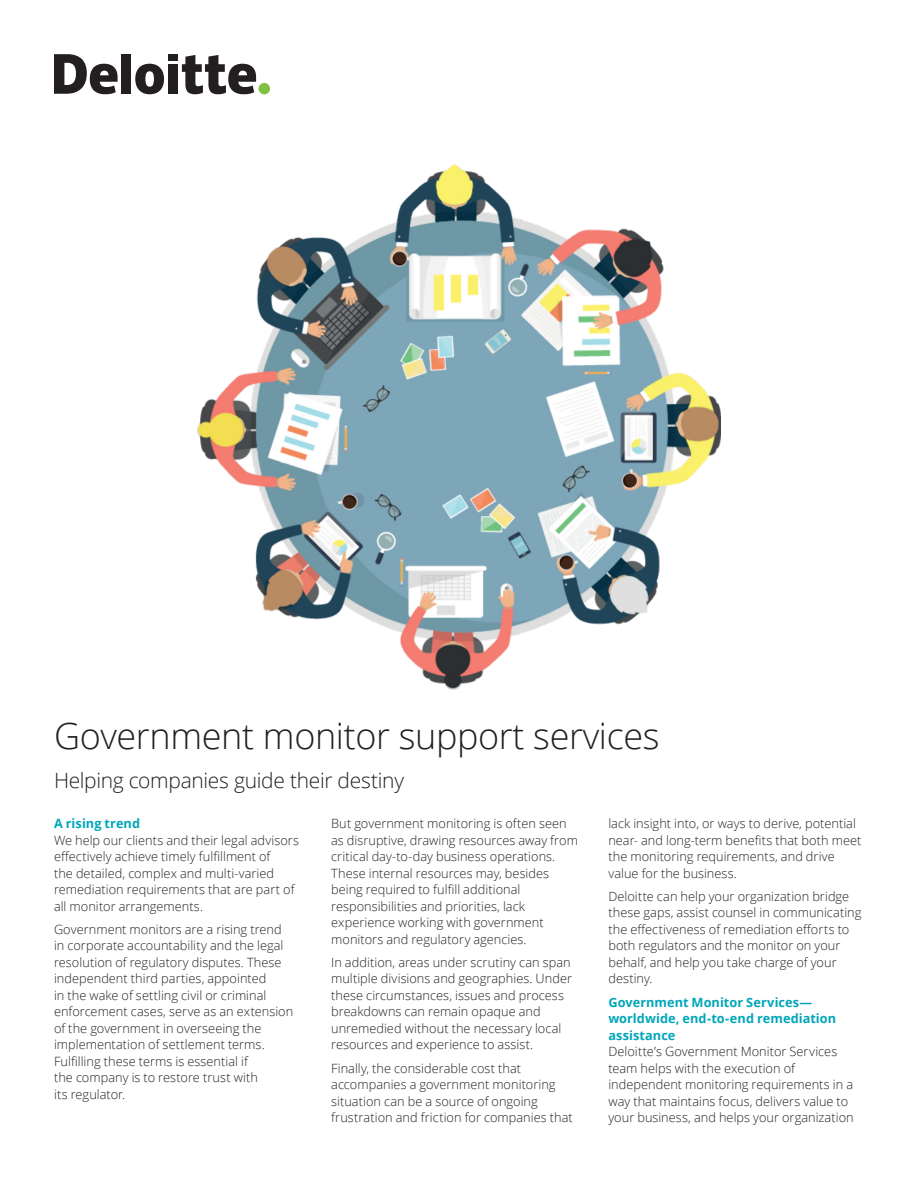
<style>
.page{position:relative;width:918px;height:1188px;background:#fff}
.page>*{position:absolute;margin:0;border:0;box-sizing:border-box;transform-origin:0 0}
.Story_heading_light{font:300 36px "Open Sans";letter-spacing:-.01em;color:#231f20}
.Introduction__14_18p{font:300 21px "Open Sans";letter-spacing:-.015em;color:#231f20}
.t1{font:300 12.75px/16.5px "Open Sans";letter-spacing:.005em;color:#231f20}
.Subhead_A__8_5_12pt{font:700 12.75px/16.5px "Open Sans";letter-spacing:.005em;color:#00a6b9}
</style>
<div class="page">
<div style="left:259px;top:83px;width:11px;height:11px;background:#7fc241;border-radius:50%"></div>
<div style="left:121px;top:54px;width:10px;height:40px;background:#231f20"></div>
<svg style="left:135px;top:64px;width:29px;height:30px"></svg>
<div style="left:168px;top:64px;width:10px;height:30px;background:#231f20"></div>
<div style="left:168px;top:54px;width:10px;height:7px;background:#231f20"></div>
<svg style="left:182px;top:55px;width:74px;height:39px"></svg>
<svg style="left:54px;top:54px;width:64px;height:40px"></svg>
<img style="left:198px;top:165px;width:522px;height:524px">
<p class="Story_heading_light" style="left:54px;top:711px;width:607px">Government monitor support services</p>
<p class="Introduction__14_18p" style="left:54px;top:766px;width:352px">Helping companies guide their destiny</p>
<p class="Subhead_A__8_5_12pt" style="left:54px;top:815px;width:88px">A rising trend</p>
<p class="t1" style="left:54px;top:831px;width:247px">We help our clients and their legal advisors effectively achieve timely fulfillment of<br>the detailed, complex and multi-varied remediation requirements that are part of all monitor arrangements.</p>
<p class="t1" style="left:54px;top:921px;width:241px">Government monitors are a rising trend in corporate accountability and the legal resolution of regulatory disputes. These independent third parties, appointed<br>in the wake of settling civil or criminal enforcement cases, serve as an extension of the government in overseeing the implementation of settlement terms.<br>Fulfilling these terms is essential if<br>the company is to restore trust with<br>its regulator.</p>
<p class="t1" style="left:331px;top:815px;width:248px">But government monitoring is often seen as disruptive, drawing resources away from critical day-to-day business operations.<br>These internal resources may, besides being required to fulfill additional responsibilities and priorities, lack experience working with government monitors and regulatory agencies.</p>
<p class="t1" style="left:331px;top:954px;width:242px">In addition, areas under scrutiny can span multiple divisions and geographies. Under these circumstances, issues and process breakdowns can remain opaque and unremedied without the necessary local resources and experience to assist.</p>
<p class="t1" style="left:331px;top:1059px;width:243px">Finally, the considerable cost that accompanies a government monitoring situation can be a source of ongoing frustration and friction for companies that</p>
<p class="t1" style="left:608px;top:815px;width:255px">lack insight into, or ways to derive, potential near- and long-term benefits that both meet the monitoring requirements, and drive value for the business.</p>
<p class="t1" style="left:608px;top:888px;width:255px">Deloitte can help your organization bridge these gaps, assist counsel in communicating the effectiveness of remediation efforts to both regulators and the monitor on your behalf, and help you take charge of your destiny.</p>
<p class="Subhead_A__8_5_12pt" style="left:608px;top:993px;width:229px">Government Monitor Services— worldwide, end-to-end remediation assistance</p>
<p class="t1" style="left:608px;top:1043px;width:247px">Deloitte’s Government Monitor Services team helps with the execution of independent monitoring requirements in a way that maintains focus, delivers value to your business, and helps your organization</p>
</div>
